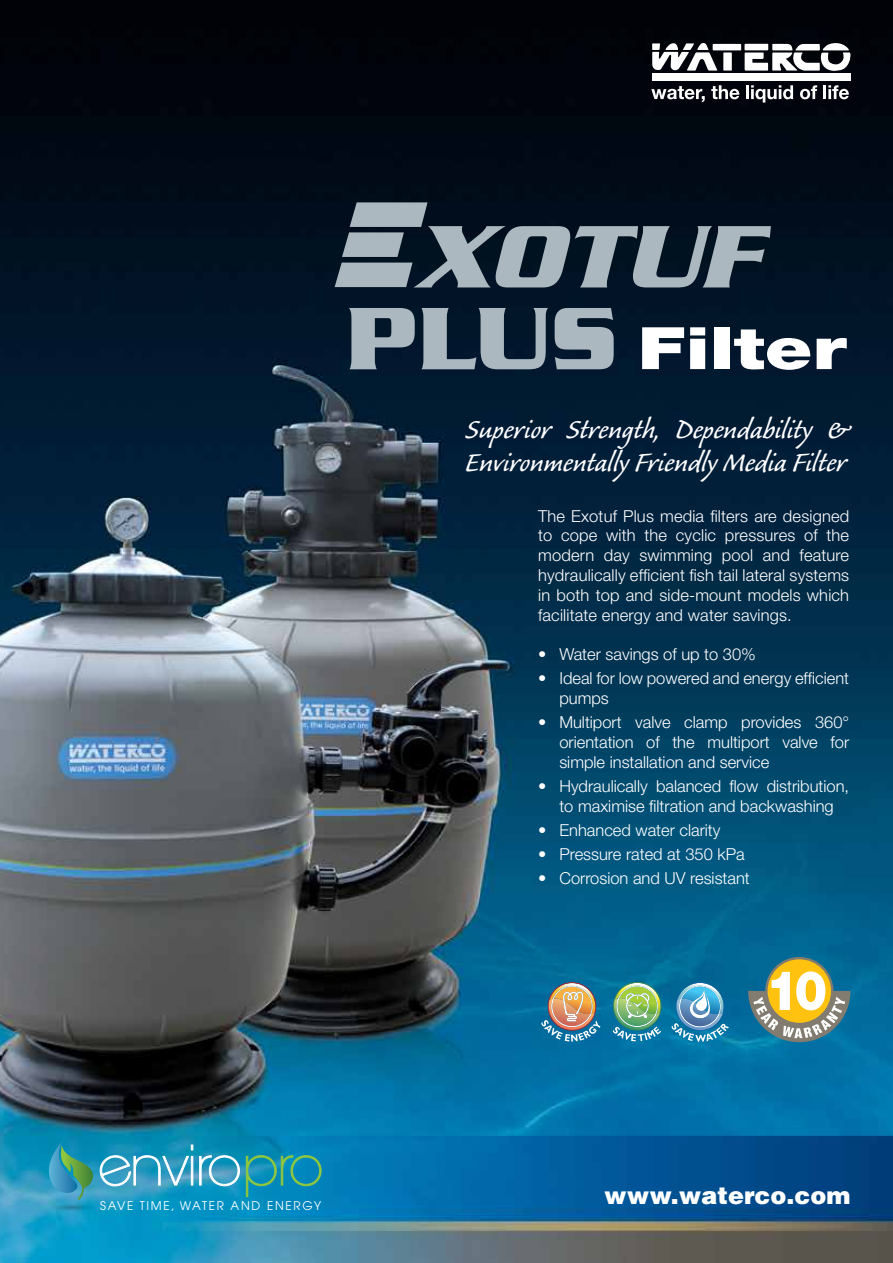
<style>
.page{position:relative;width:893px;height:1263px;background:#fff}
.page>*{position:absolute;margin:0;border:0;box-sizing:border-box;transform-origin:0 0}
.t1{font:italic 700 95.85px "Serpentine";color:#abb8bf}
.t2{font:700 95.85px "Serpentine";color:#abb8bf}
.t3{font:900 58.5px "Helvetica Neue";color:#fff;scale:1.3 1}
.t4{font:34.5px/32.4px "Caliban Std";color:#fff}
.t5{font:900 24px "Helvetica";color:#fff}
.t6{font:300 16.5px/19.8px "Helvetica Neue";color:#fff;text-align:justify}
.t7{font:11.85px "Avant Garde";letter-spacing:.14em;color:#fff}
</style>
<div class="page">
<img style="left:0;top:0;width:893px;height:1263px">
<svg style="left:652px;top:42px;width:199px;height:30px"></svg>
<div style="left:652px;top:73px;width:198px;height:8px;background:#fff"></div>
<svg style="left:651px;top:86px;width:54px;height:16px"></svg>
<svg style="left:711px;top:85px;width:28px;height:14px"></svg>
<hr style="left:746px;top:85px;width:3px;height:14px;background:#fff">
<svg style="left:751px;top:85px;width:42px;height:18px"></svg>
<svg style="left:800px;top:85px;width:17px;height:14px"></svg>
<hr style="left:823px;top:85px;width:3px;height:14px;background:#fff">
<svg style="left:828px;top:85px;width:21px;height:14px"></svg>
<svg style="left:246px;top:1155px;width:76px;height:42px"></svg>
<svg style="left:48px;top:1142px;width:192px;height:69px"></svg>
<svg style="left:342px;top:202px;width:86px;height:55px"></svg>
<svg style="left:335px;top:263px;width:78px;height:24px"></svg>
<svg style="left:766px;top:958px;width:66px;height:66px"></svg>
<svg style="left:748px;top:971px;width:102px;height:71px"></svg>
<svg style="left:541px;top:982px;width:59px;height:59px"></svg>
<svg style="left:613px;top:982px;width:48px;height:59px"></svg>
<svg style="left:671px;top:982px;width:58px;height:60px"></svg>
<h1 class="t1" style="left:415px;top:201px;width:344px">XOTUF</h1>
<h1 class="t2" style="left:346px;top:283px;width:273px">Plus</h1>
<h2 class="t3" style="left:638px;top:313px;width:162px">Filter</h2>
<h3 class="t4" style="left:466px;top:415px;width:385px">Superior Strength, Dependability &amp;<br>Environmentally Friendly Media Filter</h3>
<p class="t6" style="left:538px;top:505px;width:313px">The Exotuf Plus media filters are designed to cope with the cyclic pressures of the modern day swimming pool and feature hydraulically efficient fish tail lateral systems in both top and side-mount models which facilitate energy and water savings.</p>
<p class="t6" style="left:538px;top:644px;width:219px">• Water savings of up to 30%</p>
<p class="t6" style="left:559px;top:668px;width:291px;text-indent:-21px">• Ideal for low powered and energy efficient pumps</p>
<p class="t6" style="left:559px;top:712px;width:291px;text-indent:-21px">• Multiport valve clamp provides 360° orientation of the multiport valve for simple installation and service</p>
<p class="t6" style="left:538px;top:776px;width:313px;text-align:center">• Hydraulically balanced flow distribution, to maximise filtration and backwashing</p>
<p class="t6" style="left:538px;top:819px;width:184px">• Enhanced water clarity</p>
<p class="t6" style="left:538px;top:844px;width:208px">• Pressure rated at 350 kPa</p>
<p class="t6" style="left:538px;top:868px;width:213px">• Corrosion and UV resistant</p>
<p class="t7" style="left:100px;top:1198px;width:223px">SAVE TIME, WATER AND ENERGY</p>
<h3 class="t5" style="left:604px;top:1180px;width:248px">www.waterco.com</h3>
</div>
